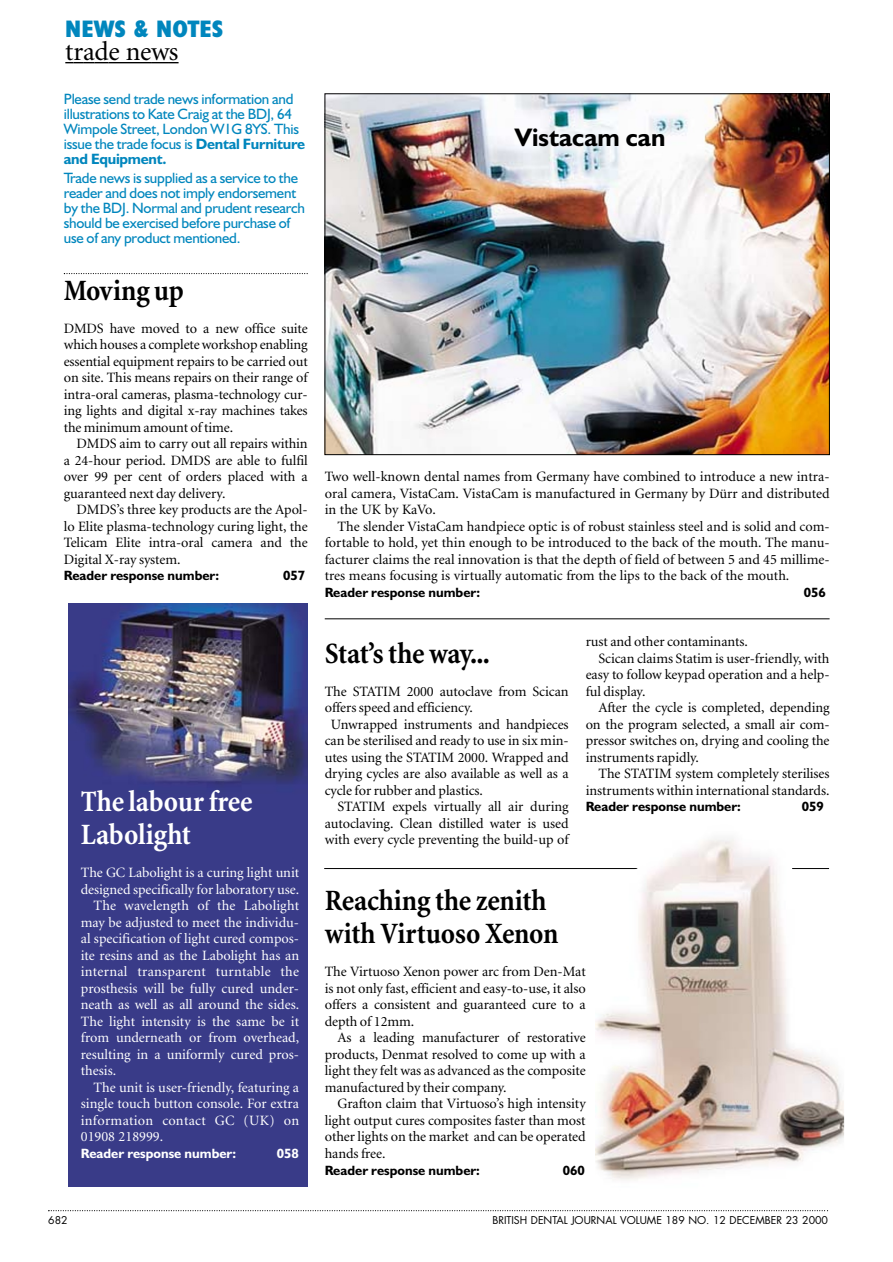
<style>
.page{position:relative;width:893px;height:1262px;background:#fff}
.page>*{position:absolute;margin:0;border:0;box-sizing:border-box;transform-origin:0 0}
.t1{font:700 condensed 30px/33px "Minion";letter-spacing:-.01em;color:#000}
.t2{font:700 condensed 30px/33px "Minion";color:#fff}
.t3{font:27px "Minion";letter-spacing:-.015em;color:#000}
.t4{font:700 25.5px "Humanist 521 BT";color:#000}
.t5{font:700 condensed 24px "Humanist 521 BT Xtra";color:#0086bd}
.t6{font:15px/15px "Humanist 521 BT";letter-spacing:-.015em;color:#0086bd}
.t7{font:14.25px/16.5px "Minion";letter-spacing:-.005em;color:#000;text-align:justify}
.t8{font:14.25px "Minion";color:#fff}
.t9{font:14.25px "Minion";letter-spacing:.02em;color:#fff}
.t10{font:700 13.5px "Humanist 521 BT";color:#000}
.t11{font:700 13.5px "Humanist 521 BT";color:#fff}
.t12{font:10.5px "Futura";color:#000}
.s1{font-weight:700}
</style>
<div class="page">
<hr style="left:324px;top:868px;width:505px;height:1px;background:#000">
<img style="left:327px;top:96px;width:500px;height:357px">
<svg style="left:65px;top:62px;width:43px;height:1px"></svg>
<hr style="left:108px;top:62px;width:43px;height:1px;background:#000">
<svg style="left:151px;top:62px;width:27px;height:1px"></svg>
<svg style="left:64px;top:273px;width:244px;height:1px"></svg>
<img style="left:69px;top:603px;width:239px;height:583px">
<svg style="left:48px;top:1210px;width:780px;height:1px"></svg>
<hr style="left:325px;top:618px;width:504px;height:1px;background:#000">
<img style="left:595px;top:839px;width:250px;height:341px">
<h3 class="t5" style="left:65px;top:21px;width:159px">NEWS &amp; NOTES</h3>
<h2 class="t3" style="left:65px;top:41px;width:115px">trade news</h2>
<p class="t6" style="left:64px;top:93px;width:243px">Please send trade news information and illustrations to Kate Craig at the BDJ, 64<br>Wimpole Street, London W1G 8YS. This issue the trade focus is <span class="s1">Dental Furniture and Equipment.</span></p>
<p class="t6" style="left:64px;top:172px;width:243px">Trade news is supplied as a service to the reader and does not imply endorsement by the BDJ. Normal and prudent research should be exercised before purchase of use of any product mentioned.</p>
<h1 class="t1" style="left:64px;top:276px;width:122px">Moving up</h1>
<p class="t7" style="left:64px;top:321px;width:245px">DMDS have moved to a new office suite which houses a complete workshop enabling essential equipment repairs to be carried out on site. This means repairs on their range of intra-oral cameras, plasma-technology cur&shy;ing lights and digital x-ray machines takes the minimum amount of time.</p>
<p class="t7" style="left:64px;top:436px;width:245px;text-indent:13px">DMDS aim to carry out all repairs within a 24-hour period. DMDS are able to fulfil over 99 per cent of orders placed with a guaranteed next day delivery.</p>
<p class="t7" style="left:64px;top:502px;width:245px;text-indent:13px">DMDS’s three key products are the Apol&shy;lo Elite plasma-technology curing light, the Telicam Elite intra-oral camera and the Digital X-ray system.</p>
<p class="t10" style="left:64px;top:571px;width:157px">Reader response number:</p>
<p class="t10" style="left:283px;top:571px;width:24px">057</p>
<h1 class="t2" style="left:81px;top:788px;width:173px">The labour free<br>Labolight</h1>
<p class="t8" style="left:81px;top:867px;width:220px">The GC Labolight is a curing light unit</p>
<p class="t8" style="left:81px;top:883px;width:220px">designed specifically for laboratory use.</p>
<p class="t8" style="left:94px;top:900px;width:207px">The wavelength of the Labolight</p>
<p class="t8" style="left:81px;top:916px;width:220px">may be adjusted to meet the individu-</p>
<p class="t8" style="left:81px;top:933px;width:220px">al specification of light cured compos-</p>
<p class="t8" style="left:81px;top:949px;width:220px">ite resins and as the Labolight has an</p>
<p class="t9" style="left:81px;top:966px;width:220px">internal transparent turntable the</p>
<p class="t8" style="left:81px;top:982px;width:220px">prosthesis will be fully cured under-</p>
<p class="t8" style="left:81px;top:999px;width:220px">neath as well as all around the sides.</p>
<p class="t8" style="left:81px;top:1015px;width:220px">The light intensity is the same be it</p>
<p class="t8" style="left:81px;top:1032px;width:220px">from underneath or from overhead,</p>
<p class="t8" style="left:81px;top:1048px;width:220px">resulting in a uniformly cured pros-</p>
<p class="t8" style="left:81px;top:1065px;width:37px">thesis.</p>
<p class="t8" style="left:94px;top:1081px;width:207px">The unit is user-friendly, featuring a</p>
<p class="t8" style="left:81px;top:1098px;width:220px">single touch button console. For extra</p>
<p class="t9" style="left:81px;top:1114px;width:220px">information contact GC (UK) on</p>
<p class="t8" style="left:81px;top:1131px;width:84px">01908 218999.</p>
<p class="t11" style="left:81px;top:1148px;width:157px">Reader response number:</p>
<p class="t11" style="left:277px;top:1148px;width:24px">058</p>
<h3 class="t4" style="left:514px;top:128px;width:152px">Vistacam can</h3>
<p class="t7" style="left:325px;top:469px;width:506px">Two well-known dental names from Germany have combined to introduce a new intra&shy;oral camera, VistaCam. VistaCam is manufactured in Germany by Dürr and distributed in the UK by KaVo.</p>
<p class="t7" style="left:325px;top:519px;width:506px;text-indent:13px">The slender VistaCam handpiece optic is of robust stainless steel and is solid and com&shy;fortable to hold, yet thin enough to be introduced to the back of the mouth. The manu&shy;facturer claims the real innovation is that the depth of field of between 5 and 45 millime&shy;tres means focusing is virtually automatic from the lips to the back of the mouth.</p>
<p class="t10" style="left:325px;top:587px;width:157px">Reader response number:</p>
<p class="t10" style="left:803px;top:587px;width:24px">056</p>
<h1 class="t1" style="left:325px;top:639px;width:166px">Stat’s the way...</h1>
<p class="t7" style="left:325px;top:684px;width:245px">The STATIM 2000 autoclave from Scican</p>
<p class="t7" style="left:325px;top:700px;width:150px">offers speed and efficiency.</p>
<p class="t7" style="left:331px;top:717px;width:239px">Unwrapped instruments and handpieces</p>
<p class="t7" style="left:325px;top:733px;width:245px">can be sterilised and ready to use in six min-</p>
<p class="t7" style="left:325px;top:750px;width:245px">utes using the STATIM 2000. Wrapped and</p>
<p class="t7" style="left:325px;top:766px;width:245px">drying cycles are also available as well as a</p>
<p class="t7" style="left:325px;top:783px;width:160px">cycle for rubber and plastics.</p>
<p class="t7" style="left:337px;top:799px;width:233px">STATIM expels virtually all air during</p>
<p class="t7" style="left:325px;top:816px;width:245px">autoclaving. Clean distilled water is used</p>
<p class="t7" style="left:325px;top:832px;width:245px">with every cycle preventing the build-up of</p>
<p class="t7" style="left:585px;top:634px;width:164px">rust and other contaminants.</p>
<p class="t7" style="left:598px;top:651px;width:233px">Scican claims Statim is user-friendly, with</p>
<p class="t7" style="left:585px;top:667px;width:245px">easy to follow keypad operation and a help-</p>
<p class="t7" style="left:585px;top:684px;width:61px">ful display.</p>
<p class="t7" style="left:598px;top:700px;width:233px">After the cycle is completed, depending</p>
<p class="t7" style="left:585px;top:717px;width:245px">on the program selected, a small air com-</p>
<p class="t7" style="left:585px;top:733px;width:245px">pressor switches on, drying and cooling the</p>
<p class="t7" style="left:585px;top:750px;width:115px">instruments rapidly.</p>
<p class="t7" style="left:598px;top:766px;width:233px">The STATIM system completely sterilises</p>
<p class="t7" style="left:585px;top:783px;width:245px">instruments within international standards.</p>
<p class="t10" style="left:585px;top:802px;width:157px">Reader response number:</p>
<p class="t10" style="left:801px;top:802px;width:24px">059</p>
<h1 class="t1" style="left:325px;top:887px;width:235px">Reaching the zenith with Virtuoso Xenon</h1>
<p class="t7" style="left:325px;top:964px;width:262px">The Virtuoso Xenon power arc from Den-Mat is not only fast, efficient and easy-to-use, it also offers a consistent and guaranteed cure to a depth of 12mm.</p>
<p class="t7" style="left:325px;top:1030px;width:262px;text-indent:13px">As a leading manufacturer of restorative products, Denmat resolved to come up with a light they felt was as advanced as the composite manufactured by their company.</p>
<p class="t7" style="left:325px;top:1096px;width:262px;text-indent:13px">Grafton claim that Virtuoso’s high intensity light output cures composites faster than most other lights on the market and can be operated hands free.</p>
<p class="t10" style="left:325px;top:1165px;width:157px">Reader response number:</p>
<p class="t10" style="left:562px;top:1165px;width:24px">060</p>
<p class="t12" style="left:48px;top:1215px;width:21px">682</p>
<p class="t12" style="left:492px;top:1215px;width:337px">BRITISH DENTAL JOURNAL VOLUME 189 NO. 12 DECEMBER 23 2000</p>
</div>
